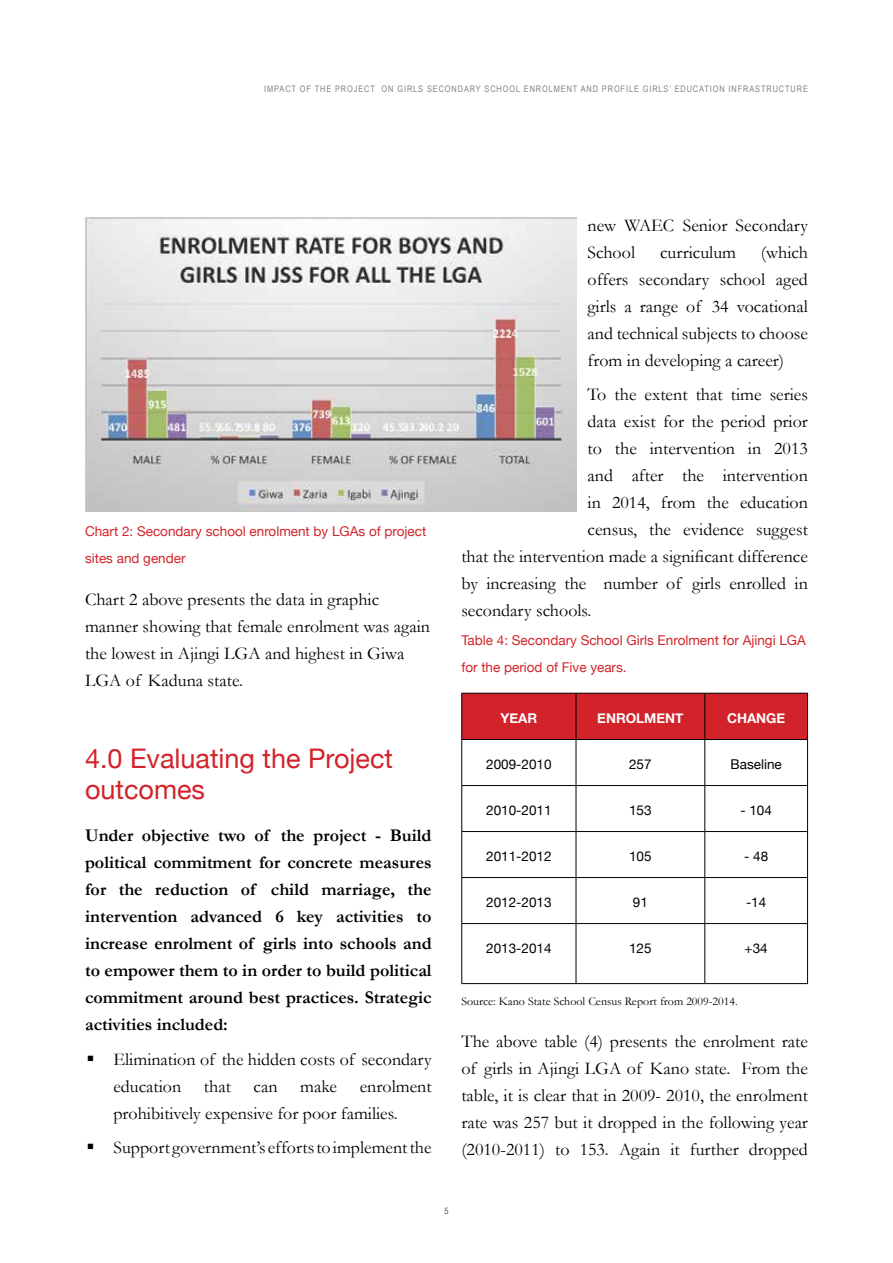
<style>
.page{position:relative;width:893px;height:1263px;background:#fff}
.page>*{position:absolute;margin:0;border:0;box-sizing:border-box;transform-origin:0 0}
.t1{font:27px/31px "Helvetica Neue";color:#d2232a}
.t2{font:18px/27px "Garamond";color:#000}
.t3{font:700 18px/27px "Garamond";color:#000;text-align:justify}
.t4{font:13.5px/27px "Helvetica Neue";color:#d2232a}
.t5{font:13.5px "Helvetica Neue";color:#000}
.t6{font:700 13.5px "Helvetica Neue";color:#fff}
.t7{font:12px "Garamond";color:#000}
.t8{font:9px "Arial Narrow";letter-spacing:.1em;color:#808285}
.t9{font:9px "Arial Narrow";color:#58595b}
</style>
<div class="page">
<img style="left:85px;top:217px;width:491px;height:295px">
<div style="left:462px;top:694px;width:345px;height:45px;background:#d2232a"></div>
<svg style="left:462px;top:740px;width:345px;height:243px"></svg>
<hr style="left:461px;top:693px;width:115px;height:1px;background:#000">
<hr style="left:461px;top:693px;width:1px;height:46px;background:#000">
<hr style="left:576px;top:693px;width:129px;height:1px;background:#000">
<hr style="left:576px;top:693px;width:1px;height:46px;background:#000">
<hr style="left:705px;top:693px;width:103px;height:1px;background:#000">
<hr style="left:807px;top:693px;width:1px;height:46px;background:#000">
<hr style="left:461px;top:739px;width:115px;height:1px;background:#000">
<hr style="left:461px;top:740px;width:1px;height:45px;background:#000">
<hr style="left:576px;top:739px;width:129px;height:1px;background:#000">
<hr style="left:576px;top:740px;width:1px;height:45px;background:#000">
<hr style="left:705px;top:739px;width:103px;height:1px;background:#000">
<hr style="left:807px;top:740px;width:1px;height:45px;background:#000">
<hr style="left:461px;top:785px;width:115px;height:1px;background:#000">
<hr style="left:461px;top:786px;width:1px;height:45px;background:#000">
<hr style="left:576px;top:785px;width:129px;height:1px;background:#000">
<hr style="left:576px;top:786px;width:1px;height:45px;background:#000">
<hr style="left:705px;top:785px;width:103px;height:1px;background:#000">
<hr style="left:807px;top:786px;width:1px;height:45px;background:#000">
<hr style="left:461px;top:831px;width:115px;height:1px;background:#000">
<hr style="left:461px;top:832px;width:1px;height:45px;background:#000">
<hr style="left:576px;top:831px;width:129px;height:1px;background:#000">
<hr style="left:576px;top:832px;width:1px;height:45px;background:#000">
<hr style="left:705px;top:831px;width:103px;height:1px;background:#000">
<hr style="left:807px;top:832px;width:1px;height:45px;background:#000">
<hr style="left:461px;top:877px;width:115px;height:1px;background:#000">
<hr style="left:461px;top:878px;width:1px;height:45px;background:#000">
<hr style="left:576px;top:877px;width:129px;height:1px;background:#000">
<hr style="left:576px;top:878px;width:1px;height:45px;background:#000">
<hr style="left:705px;top:877px;width:103px;height:1px;background:#000">
<hr style="left:807px;top:878px;width:1px;height:45px;background:#000">
<hr style="left:461px;top:923px;width:115px;height:1px;background:#000">
<hr style="left:461px;top:924px;width:1px;height:59px;background:#000">
<hr style="left:576px;top:923px;width:129px;height:1px;background:#000">
<hr style="left:576px;top:924px;width:1px;height:59px;background:#000">
<hr style="left:705px;top:923px;width:103px;height:1px;background:#000">
<hr style="left:807px;top:924px;width:1px;height:59px;background:#000">
<hr style="left:461px;top:983px;width:115px;height:1px;background:#000">
<hr style="left:576px;top:983px;width:129px;height:1px;background:#000">
<hr style="left:705px;top:983px;width:103px;height:1px;background:#000">
<hr style="left:704px;top:693px;width:1px;height:46px;background:#000">
<hr style="left:704px;top:740px;width:1px;height:45px;background:#000">
<hr style="left:704px;top:786px;width:1px;height:45px;background:#000">
<hr style="left:704px;top:832px;width:1px;height:45px;background:#000">
<hr style="left:704px;top:878px;width:1px;height:45px;background:#000">
<hr style="left:704px;top:924px;width:1px;height:59px;background:#000">
<p class="t8" style="left:264px;top:82px;width:545px">IMPACT OF THE PROJECT ON GIRLS SECONDARY SCHOOL ENROLMENT AND PROFILE GIRLS’ EDUCATION INFRASTRUCTURE</p>
<p class="t4" style="left:85px;top:518px;width:343px">Chart 2: Secondary school enrolment by LGAs of project sites and gender</p>
<p class="t2" style="left:85px;top:586px;width:347px">Chart 2 above presents the data in graphic manner showing that female enrolment was again the lowest in Ajingi LGA and highest in Giwa LGA of Kaduna state.</p>
<h1 class="t1" style="left:85px;top:744px;width:310px">4.0 Evaluating the Project outcomes</h1>
<p class="t3" style="left:85px;top:822px;width:348px">Under objective two of the project - Build political commitment for concrete measures for the reduction of child marriage, the intervention advanced 6 key activities to increase enrolment of girls into schools and to empower them to in order to build political commitment around best practices. Strategic activities included:</p>
<p class="t2" style="left:113px;top:1045px;width:320px;text-indent:-27px">▪ Elimination of the hidden costs of secondary education</p>
<p class="t2" style="left:204px;top:1072px;width:29px">that</p>
<p class="t2" style="left:254px;top:1072px;width:25px">can</p>
<p class="t2" style="left:300px;top:1072px;width:38px">make</p>
<p class="t2" style="left:113px;top:1072px;width:320px;text-indent:246px">enrolment prohibitively expensive for poor families.</p>
<p class="t2" style="left:86px;top:1134px;width:347px">▪ Support government’s efforts to implement the</p>
<p class="t2" style="left:588px;top:211px;width:222px">new WAEC Senior Secondary<br>School</p>
<p class="t2" style="left:588px;top:238px;width:222px;text-align:justify;text-indent:173px">(which offers secondary school aged girls a range of 34 vocational and technical subjects to choose from in developing a career)</p>
<p class="t2" style="left:588px;top:381px;width:222px">To the extent that time series</p>
<p class="t2" style="left:588px;top:408px;width:222px">data exist for the period prior</p>
<p class="t2" style="left:588px;top:435px;width:222px">to the intervention in 2013</p>
<p class="t2" style="left:588px;top:462px;width:222px">and after the intervention</p>
<p class="t2" style="left:588px;top:489px;width:222px">in 2014, from the education</p>
<p class="t2" style="left:588px;top:516px;width:222px">census, the evidence suggest</p>
<p class="t2" style="left:461px;top:543px;width:348px">that the intervention made a significant difference</p>
<p class="t2" style="left:461px;top:570px;width:348px">by increasing the number of girls enrolled in</p>
<p class="t2" style="left:461px;top:597px;width:132px">secondary schools.</p>
<p class="t4" style="left:461px;top:627px;width:346px">Table 4: Secondary School Girls Enrolment for Ajingi LGA for the period of Five years.</p>
<p class="t6" style="left:500px;top:707px;width:38px">YEAR</p>
<p class="t6" style="left:597px;top:707px;width:88px">ENROLMENT</p>
<p class="t6" style="left:727px;top:707px;width:60px">CHANGE</p>
<p class="t5" style="left:486px;top:754px;width:67px">2009-2010</p>
<p class="t5" style="left:629px;top:754px;width:24px">257</p>
<p class="t5" style="left:730px;top:754px;width:53px">Baseline</p>
<p class="t5" style="left:486px;top:800px;width:67px">2010-2011</p>
<p class="t5" style="left:629px;top:800px;width:24px">153</p>
<p class="t5" style="left:740px;top:800px;width:33px">- 104</p>
<p class="t5" style="left:486px;top:846px;width:67px">2011-2012</p>
<p class="t5" style="left:629px;top:846px;width:24px">105</p>
<p class="t5" style="left:744px;top:846px;width:26px">- 48</p>
<p class="t5" style="left:486px;top:892px;width:67px">2012-2013</p>
<p class="t5" style="left:633px;top:892px;width:17px">91</p>
<p class="t5" style="left:746px;top:892px;width:22px">-14</p>
<p class="t5" style="left:486px;top:938px;width:67px">2013-2014</p>
<p class="t5" style="left:629px;top:938px;width:24px">125</p>
<p class="t5" style="left:745px;top:938px;width:25px">+34</p>
<p class="t2" style="left:660px;top:238px;width:78px">curriculum</p>
<p class="t7" style="left:461px;top:994px;width:278px">Source: Kano State School Census Report from 2009-2014.</p>
<p class="t2" style="left:461px;top:1028px;width:348px;text-align:justify">The above table (4) presents the enrolment rate of girls in Ajingi LGA of Kano state. From the table, it is clear that in 2009- 2010, the enrolment rate was 257 but it dropped in the following year (2010-2011) to 153. Again it further dropped</p>
<p class="t9" style="left:444px;top:1204px;width:6px">5</p>
</div>
